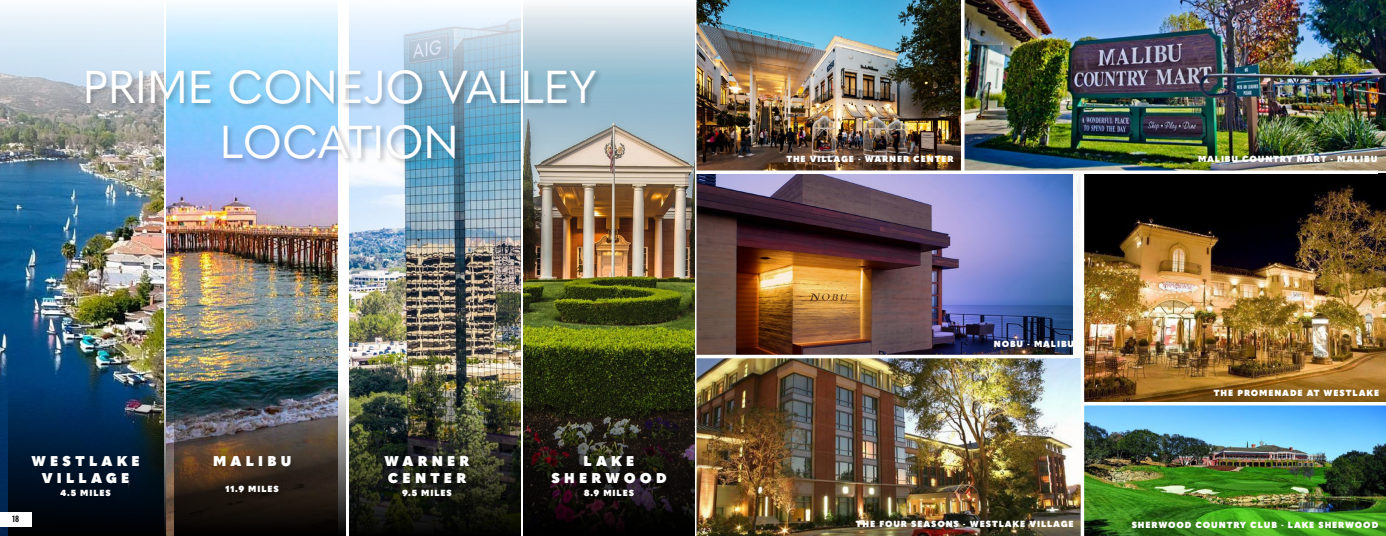
<style>
.page{position:relative;width:1386px;height:536px;background:#fff}
.page>*{position:absolute;margin:0;border:0;box-sizing:border-box;transform-origin:0 0}
.t1{font:45.5px/54.6px "Quasimoda";color:#fff;text-align:center}
.t2{font:800 14px/16.8px "Quasimoda";letter-spacing:.3em;color:#fff;text-align:center}
.t3{font:800 8.75px "Quasimoda";letter-spacing:.1em;color:#fff}
.t4{font:500 7.88px "Oswald";color:#000}
</style>
<div class="page">
<img style="left:696px;top:171px;width:690px;height:364px">
<img style="left:1084px;top:405px;width:302px;height:131px">
<img style="left:696px;top:0;width:265px;height:170px">
<img style="left:965px;top:0;width:421px;height:171px">
<img style="left:1084px;top:173px;width:302px;height:229px">
<img style="left:696px;top:174px;width:377px;height:180px">
<svg style="left:964px;top:0;width:1px;height:170px"></svg>
<hr style="left:1081px;top:172px;width:3px;height:364px;background:#fff">
<svg style="left:696px;top:170px;width:682px;height:4px"></svg>
<svg style="left:696px;top:354px;width:379px;height:4px"></svg>
<hr style="left:1082px;top:402px;width:304px;height:3px;background:#fff">
<img style="left:0;top:7px;width:163px;height:528px">
<svg style="left:8px;top:385px;width:166px;height:151px;background:#092138"></svg>
<div style="left:30px;top:454px;width:117px;height:49px;background:#000;opacity:.25"></div>
<img style="left:167px;top:5px;width:171px;height:530px">
<img style="left:174px;top:385px;width:172px;height:151px">
<div style="left:212px;top:454px;width:86px;height:46px;background:#000;opacity:.25"></div>
<img style="left:349px;top:7px;width:172px;height:378px">
<img style="left:349px;top:385px;width:172px;height:151px">
<div style="left:383px;top:454px;width:94px;height:50px;background:#000;opacity:.25"></div>
<img style="left:523px;top:5px;width:172px;height:380px">
<svg style="left:523px;top:385px;width:172px;height:151px;background:#1a1810"></svg>
<div style="left:550px;top:454px;width:124px;height:50px;background:#000;opacity:.25"></div>
<div style="left:85px;top:68px;width:518px;height:98px;background:#000;opacity:.25"></div>
<div style="left:0;top:512px;width:32px;height:14px;background:#fff"></div>
<h1 class="t1" style="left:83px;top:57px;width:515px">PRIME CONEJO VALLEY<br>LOCATION</h1>
<p class="t4" style="left:12px;top:515px;width:9px">18</p>
<h2 class="t2" style="left:31px;top:452px;width:110px">WESTLAKE<br>VILLAGE</h2>
<p class="t3" style="left:61px;top:486px;width:52px">4.5 MILES</p>
<h2 class="t2" style="left:213px;top:452px;width:80px">MALIBU</h2>
<p class="t3" style="left:226px;top:482px;width:55px">11.9 MILES</p>
<h2 class="t2" style="left:385px;top:452px;width:86px;text-align:left">WARNER<br>CENTER</h2>
<p class="t3" style="left:402px;top:486px;width:51px">9.5 MILES</p>
<h2 class="t2" style="left:551px;top:452px;width:117px">LAKE<br>SHERWOOD</h2>
<p class="t3" style="left:584px;top:486px;width:51px">8.9 MILES</p>
<p class="t3" style="left:786px;top:152px;width:169px">THE VILLAGE - WARNER CENTER</p>
<p class="t3" style="left:1198px;top:152px;width:181px">MALIBU COUNTRY MART - MALIBU</p>
<p class="t3" style="left:994px;top:337px;width:82px">NOBU - MALIBU</p>
<p class="t3" style="left:1214px;top:385px;width:167px">THE PROMENADE AT WESTLAKE</p>
<p class="t3" style="left:856px;top:517px;width:219px">THE FOUR SEASONS - WESTLAKE VILLAGE</p>
<p class="t3" style="left:1132px;top:517px;width:248px">SHERWOOD COUNTRY CLUB - LAKE SHERWOOD</p>
</div>
